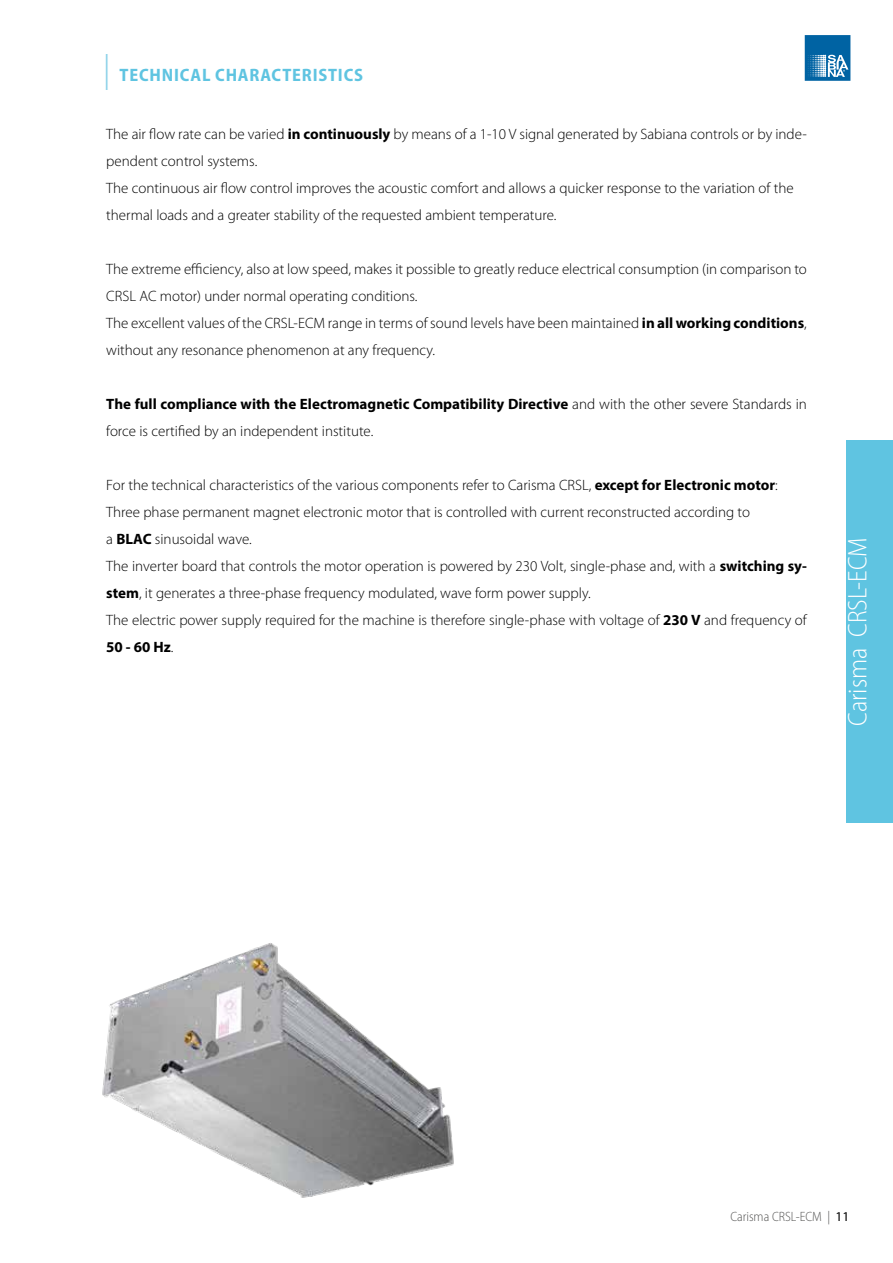
<style>
.page{position:relative;width:893px;height:1263px;background:#fff}
.page>*{position:absolute;margin:0;border:0;box-sizing:border-box;transform-origin:0 0}
.t1{font:300 semi-condensed 27px "Myriad Pro";color:#fff}
.t2{font:700 semi-condensed 18px "Myriad Pro";letter-spacing:.045em;color:#5fc4e1}
.t3{font:300 15px/27px "Myriad Pro";color:#000}
.t4{font:300 semi-condensed 13.5px "Myriad Pro";color:#575756}
.s1{font-weight:300;font-size:36px;color:#8bd1e8}
.s2{font-weight:700}
.s3{font-weight:400;font-stretch:normal;color:#000}
</style>
<div class="page">
<div style="left:846px;top:440px;width:47px;height:383px;background:#5fc4e1"></div>
<img style="left:102px;top:943px;width:352px;height:255px">
<svg style="left:805px;top:35px;width:45px;height:46px;background:#2f80b4"></svg>
<p class="t2" style="left:103px;top:63px;width:262px"><span class="s1">|</span> TECHNICAL CHARACTERISTICS</p>
<p class="t3" style="left:106px;top:120px;width:702px">The air flow rate can be varied <span class="s2">in continuously</span> by means of a 1-10 V signal generated by Sabiana controls or by inde&shy;pendent control systems.<br>The continuous air flow control improves the acoustic comfort and allows a quicker response to the variation of the thermal loads and a greater stability of the requested ambient temperature.</p>
<p class="t3" style="left:106px;top:255px;width:702px">The extreme efficiency, also at low speed, makes it possible to greatly reduce electrical consumption (in comparison to CRSL AC motor) under normal operating conditions.<br>The excellent values of the CRSL-ECM range in terms of sound levels have been maintained <span class="s2">in all working conditions</span>, without any resonance phenomenon at any frequency.</p>
<p class="t3" style="left:106px;top:390px;width:702px"><span class="s2">The full compliance with the Electromagnetic Compatibility Directive</span> and with the other severe Standards in force is certified by an independent institute.</p>
<p class="t3" style="left:106px;top:471px;width:702px">For the technical characteristics of the various components refer to Carisma CRSL, <span class="s2">except for Electronic motor</span>:<br>Three phase permanent magnet electronic motor that is controlled with current reconstructed according to<br>a <span class="s2">BLAC</span> sinusoidal wave.<br>The inverter board that controls the motor operation is powered by 230 Volt, single-phase and, with a <span class="s2">switching sy&shy;stem</span>, it generates a three-phase frequency modulated, wave form power supply.<br>The electric power supply required for the machine is therefore single-phase with voltage of <span class="s2">230 V</span> and frequency of <span class="s2">50 - 60 Hz</span>.</p>
<h1 class="t1" style="left:841px;top:726px;width:190px;rotate:-90deg">Carisma CRSL-ECM</h1>
<p class="t4" style="left:730px;top:1208px;width:121px">Carisma CRSL-ECM | <span class="s3">11</span></p>
</div>
